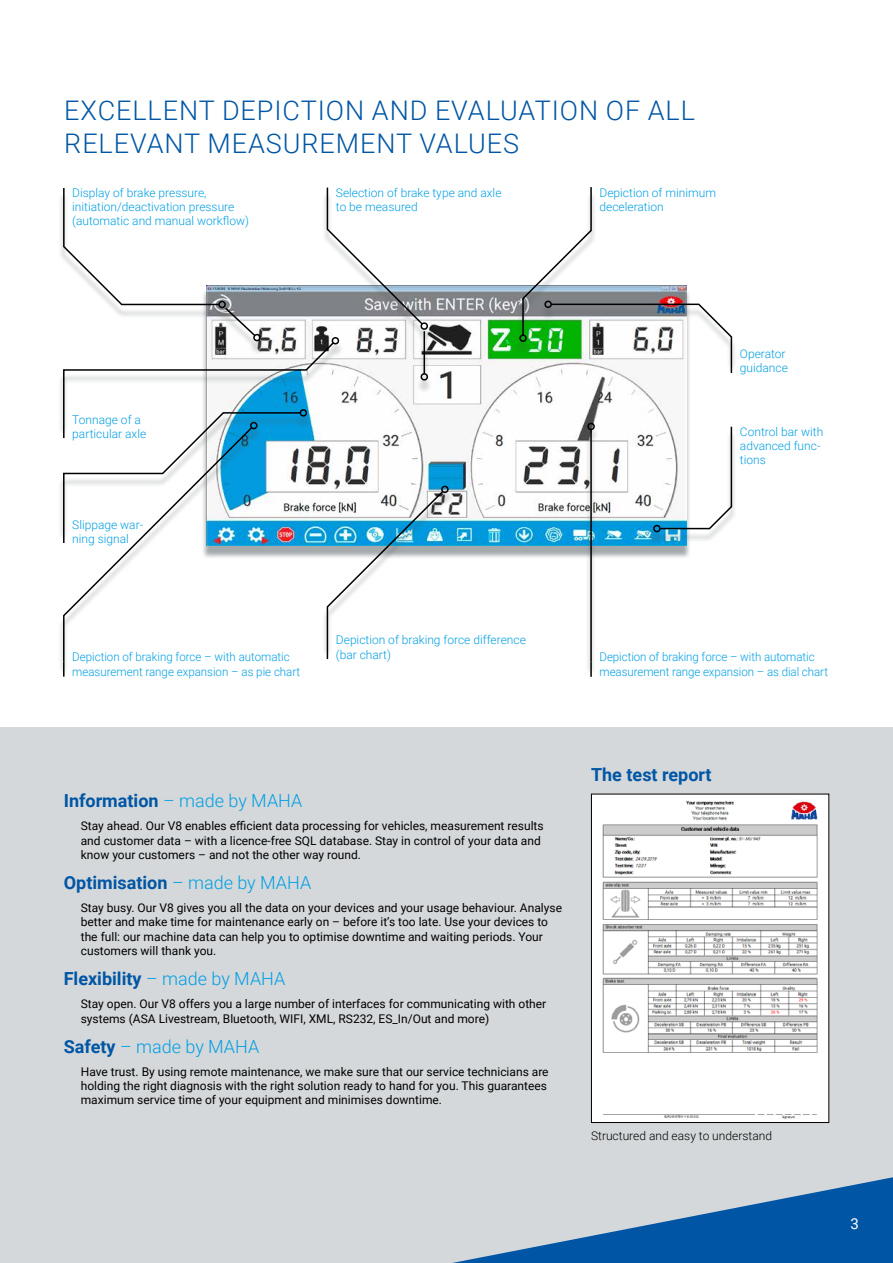
<style>
.page{position:relative;width:893px;height:1263px;background:#fff}
.page>*{position:absolute;margin:0;border:0;box-sizing:border-box;transform-origin:0 0}
.t1{font:300 27px/32.4px "Roboto";letter-spacing:.035em;color:#0056a4}
.t2{font:700 18px "Roboto";color:#0056a4}
.t3{font:300 18px "Roboto";color:#009fe3}
.t4{font:15px "Roboto";color:#fff}
.t5{font:12px/14.4px "Roboto";color:#000}
.t6{font:300 12px/14.4px "Roboto";color:#009fe3}
.t7{font:300 12px/14.4px "Roboto";color:#009fe3;scale:.96 1}
.t8{font:300 12px "Roboto";color:#000}
.s1{font-weight:300;color:#009fe3}
.s2{font-weight:700;color:#0056a4}
</style>
<div class="page">
<div style="left:0;top:727px;width:893px;height:536px;background:#d5d8da"></div>
<svg style="left:452px;top:1177px;width:441px;height:86px"></svg>
<img style="left:593px;top:796px;width:234px;height:325px">
<div style="left:591px;top:794px;width:238px;height:329px;border:1px solid #000"></div>
<div style="left:202px;top:289px;width:489px;height:270px;background:#485156;opacity:.5"></div>
<img style="left:445px;top:286px;width:242px;height:260px">
<div style="left:58px;top:192px;width:172px;height:129px;background:#485156;opacity:.5"></div>
<div style="left:515px;top:191px;width:81px;height:164px;background:#485156;opacity:.5"></div>
<div style="left:519px;top:334px;width:8px;height:8px;border:2px solid #000;border-radius:50%"></div>
<div style="left:540px;top:305px;width:197px;height:66px;background:#485156;opacity:.5"></div>
<div style="left:583px;top:427px;width:16px;height:247px;background:#485156;opacity:.5"></div>
<hr style="left:590px;top:429px;width:2px;height:233px;background:#000">
<div style="left:587px;top:423px;width:8px;height:7px;border:2px solid #000;border-radius:50%"></div>
<div style="left:649px;top:431px;width:87px;height:114px;background:#485156;opacity:.5"></div>
<svg style="left:658px;top:425px;width:75px;height:105px"></svg>
<div style="left:653px;top:525px;width:8px;height:7px;border:2px solid #000;border-radius:50%"></div>
<div style="left:322px;top:490px;width:131px;height:167px;background:#485156;opacity:.5"></div>
<div style="left:441px;top:486px;width:8px;height:7px;border:2px solid #000;border-radius:50%"></div>
<svg style="left:590px;top:662px;width:2px;height:15px"></svg>
<svg style="left:521px;top:187px;width:212px;height:186px"></svg>
<svg style="left:62px;top:187px;width:383px;height:490px"></svg>
<h1 class="t1" style="left:64px;top:93px;width:632px">EXCELLENT DEPICTION AND EVALUATION OF ALL<br>RELEVANT MEASUREMENT VALUES</h1>
<p class="t6" style="left:72px;top:185px;width:178px">Display of brake pressure, initiation/deactivation pressure (automatic and manual workflow)</p>
<p class="t6" style="left:336px;top:185px;width:167px">Selection of brake type and axle to be measured</p>
<p class="t6" style="left:600px;top:185px;width:118px">Depiction of minimum deceleration</p>
<p class="t6" style="left:740px;top:346px;width:50px">Operator guidance</p>
<p class="t6" style="left:72px;top:412px;width:75px">Tonnage of a particular axle</p>
<p class="t6" style="left:740px;top:424px;width:85px">Control bar with advanced func&shy;tions</p>
<p class="t6" style="left:72px;top:517px;width:72px">Slippage war&shy;ning signal</p>
<p class="t7" style="left:72px;top:649px;width:239px">Depiction of braking force – with automatic measurement range expansion – as pie chart</p>
<p class="t6" style="left:336px;top:632px;width:191px">Depiction of braking force difference (bar chart)</p>
<p class="t7" style="left:600px;top:649px;width:239px">Depiction of braking force – with automatic measurement range expansion – as dial chart</p>
<h2 class="t2" style="left:64px;top:788px;width:240px">Information <span class="s1">– made by MAHA</span></h2>
<p class="t5" style="left:81px;top:818px;width:464px">Stay ahead. Our V8 enables efficient data processing for vehicles, measurement results and customer data – with a licence-free SQL database. Stay in control of your data and know your customers – and not the other way round.</p>
<h2 class="t2" style="left:64px;top:870px;width:249px">Optimisation <span class="s1">– made by MAHA</span></h2>
<p class="t5" style="left:81px;top:900px;width:483px">Stay busy. Our V8 gives you all the data on your devices and your usage behaviour. Analyse better and make time for maintenance early on – before it’s too late. Use your devices to the full: our machine data can help you to optimise downtime and waiting periods. Your customers will thank you.</p>
<h2 class="t2" style="left:64px;top:966px;width:223px">Flexibility <span class="s1">– made by MAHA</span></h2>
<p class="t5" style="left:81px;top:996px;width:467px">Stay open. Our V8 offers you a large number of interfaces for communicating with other systems (ASA Livestream, Bluetooth, WIFI, XML, RS232, ES_In/Out and more)</p>
<h2 class="t3" style="left:64px;top:1034px;width:197px"><span class="s2">Safety</span> – made by MAHA</h2>
<p class="t5" style="left:81px;top:1064px;width:469px">Have trust. By using remote maintenance, we make sure that our service technicians are holding the right diagnosis with the right solution ready to hand for you. This guarantees maximum service time of your equipment and minimises downtime.</p>
<h2 class="t2" style="left:591px;top:762px;width:122px">The test report</h2>
<p class="t8" style="left:591px;top:1127px;width:182px">Structured and easy to understand</p>
<p class="t4" style="left:850px;top:1213px;width:10px">3</p>
</div>
